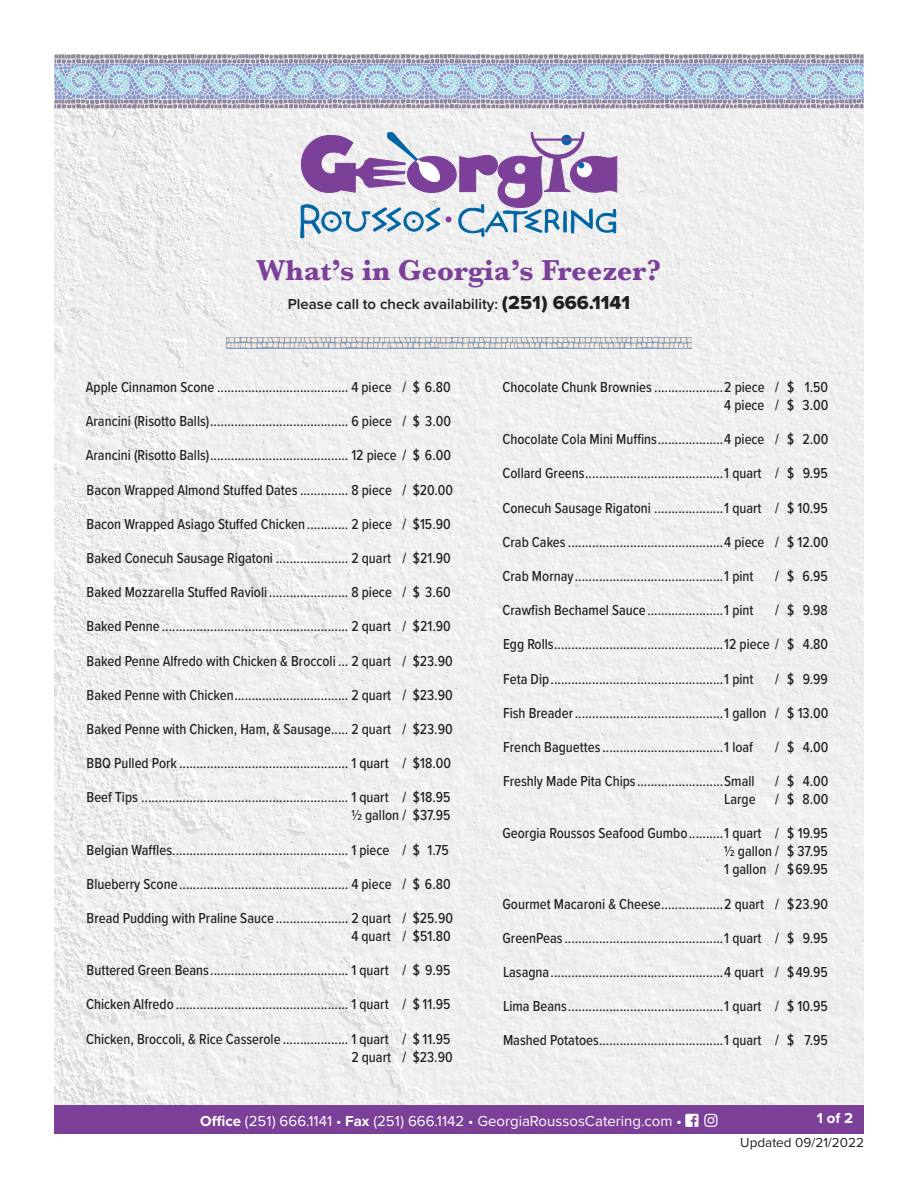
<style>
.page{position:relative;width:918px;height:1188px;background:#fff}
.page>*{position:absolute;margin:0;border:0;box-sizing:border-box;transform-origin:0 0}
.t1{font:700 30px "Baskerville";color:#7c4099}
.menu_list{font:500 15px/18px "Proxima Nova Cond";color:#231f20;text-align:right}
.t2{font:15px "Proxima Nova";color:#fff}
.body_-_bullets{font:600 15px "Proxima Nova";color:#231f20}
.t3{font:700 15px "Proxima Nova";color:#fff}
.t4{font:13.5px "Proxima Nova";color:#231f20}
.s1{font-family:"Proxima Nova Extrabld";font-weight:400;font-size:19.5px}
.s2{font-weight:700}
.s3{font-weight:600}
</style>
<div class="page">
<img style="left:54px;top:108px;width:810px;height:998px">
<div style="left:54px;top:1106px;width:810px;height:28px;background:#7c4099"></div>
<svg style="left:54px;top:54px;width:810px;height:54px;background:#afbdd2"></svg>
<svg style="left:300px;top:131px;width:318px;height:107px"></svg>
<svg style="left:226px;top:337px;width:466px;height:12px"></svg>
<svg style="left:227px;top:338px;width:465px;height:10px;background:#cececf"></svg>
<p class="t1" style="left:257px;top:249px;width:406px">What’s in Georgia’s Freezer?</p>
<p class="body_-_bullets" style="left:288px;top:293px;width:344px">Please call to check availability: <span class="s1">(251) 666.1141</span></p>
<p class="menu_list" style="left:86px;top:378px;width:366px">Apple Cinnamon Scone ...................................... 4 piece / $ 6.80</p>
<p class="menu_list" style="left:86px;top:412px;width:367px">Arancini (Risotto Balls)........................................ 6 piece / $ 3.00</p>
<p class="menu_list" style="left:86px;top:446px;width:367px">Arancini (Risotto Balls)........................................ 12 piece / $ 6.00</p>
<p class="menu_list" style="left:87px;top:480px;width:368px">Bacon Wrapped Almond Stuffed Dates .............. 8 piece / $20.00</p>
<p class="menu_list" style="left:87px;top:514px;width:366px">Bacon Wrapped Asiago Stuffed Chicken............ 2 piece / $15.90</p>
<p class="menu_list" style="left:87px;top:549px;width:366px">Baked Conecuh Sausage Rigatoni ..................... 2 quart / $21.90</p>
<p class="menu_list" style="left:87px;top:583px;width:366px">Baked Mozzarella Stuffed Ravioli ....................... 8 piece / $ 3.60</p>
<p class="menu_list" style="left:87px;top:617px;width:366px">Baked Penne ...................................................... 2 quart / $21.90</p>
<p class="menu_list" style="left:87px;top:651px;width:368px">Baked Penne Alfredo with Chicken &amp; Broccoli ... 2 quart / $23.90</p>
<p class="menu_list" style="left:87px;top:685px;width:368px">Baked Penne with Chicken................................. 2 quart / $23.90</p>
<p class="menu_list" style="left:87px;top:720px;width:368px">Baked Penne with Chicken, Ham, &amp; Sausage..... 2 quart / $23.90</p>
<p class="menu_list" style="left:87px;top:754px;width:366px">BBQ Pulled Pork ................................................. 1 quart / $18.00</p>
<p class="menu_list" style="left:87px;top:788px;width:365px">Beef Tips ............................................................ 1 quart / $18.95 ½ gallon / $37.95</p>
<p class="menu_list" style="left:87px;top:840px;width:364px">Belgian Waffles................................................... 1 piece / $ 1.75</p>
<p class="menu_list" style="left:87px;top:874px;width:366px">Blueberry Scone................................................. 4 piece / $ 6.80</p>
<p class="menu_list" style="left:87px;top:909px;width:368px">Bread Pudding with Praline Sauce ..................... 2 quart / $25.90<br>4 quart / $51.80</p>
<p class="menu_list" style="left:87px;top:961px;width:365px">Buttered Green Beans........................................ 1 quart / $ 9.95</p>
<p class="menu_list" style="left:86px;top:995px;width:366px">Chicken Alfredo .................................................. 1 quart / $ 11.95</p>
<p class="menu_list" style="left:86px;top:1029px;width:368px">Chicken, Broccoli, &amp; Rice Casserole ................... 1 quart / $ 11.95<br>2 quart / $23.90</p>
<p class="menu_list" style="left:503px;top:378px;width:327px">Chocolate Chunk Brownies ....................2 piece / $ 1.50<br>4 piece / $ 3.00</p>
<p class="menu_list" style="left:503px;top:430px;width:327px">Chocolate Cola Mini Muffins...................4 piece / $ 2.00</p>
<p class="menu_list" style="left:503px;top:464px;width:327px">Collard Greens........................................1 quart / $ 9.95</p>
<p class="menu_list" style="left:503px;top:498px;width:327px">Conecuh Sausage Rigatoni ....................1 quart / $ 10.95</p>
<p class="menu_list" style="left:503px;top:532px;width:327px">Crab Cakes.............................................4 piece / $ 12.00</p>
<p class="menu_list" style="left:503px;top:567px;width:252px">Crab Mornay...........................................1 pint</p>
<p class="menu_list" style="left:775px;top:567px;width:54px">/ $ 6.95</p>
<p class="menu_list" style="left:503px;top:601px;width:252px">Crawfish Bechamel Sauce......................1 pint</p>
<p class="menu_list" style="left:775px;top:601px;width:54px">/ $ 9.98</p>
<p class="menu_list" style="left:503px;top:635px;width:327px">Egg Rolls.................................................12 piece / $ 4.80</p>
<p class="menu_list" style="left:503px;top:669px;width:252px">Feta Dip..................................................1 pint</p>
<p class="menu_list" style="left:775px;top:669px;width:54px">/ $ 9.99</p>
<p class="menu_list" style="left:503px;top:703px;width:327px">Fish Breader...........................................1 gallon / $ 13.00</p>
<p class="menu_list" style="left:503px;top:738px;width:252px">French Baguettes...................................1 loaf</p>
<p class="menu_list" style="left:775px;top:738px;width:55px">/ $ 4.00</p>
<p class="menu_list" style="left:503px;top:772px;width:253px">Freshly Made Pita Chips.........................Small</p>
<p class="menu_list" style="left:775px;top:772px;width:55px">/ $ 4.00</p>
<p class="menu_list" style="left:724px;top:790px;width:33px">Large</p>
<p class="menu_list" style="left:775px;top:790px;width:55px">/ $ 8.00</p>
<p class="menu_list" style="left:724px;top:824px;width:105px;text-align:justify;text-indent:-222px">Georgia Roussos Seafood Gumbo..........1 quart / $ 19.95<br>1/2 gallon / $ 37.95<br>1 gallon / $69.95</p>
<p class="menu_list" style="left:503px;top:894px;width:327px">Gourmet Macaroni &amp; Cheese..................2 quart / $23.90</p>
<p class="menu_list" style="left:503px;top:928px;width:327px">GreenPeas..............................................1 quart / $ 9.95</p>
<p class="menu_list" style="left:503px;top:963px;width:326px">Lasagna..................................................4 quart / $49.95</p>
<p class="menu_list" style="left:503px;top:997px;width:326px">Lima Beans.............................................1 quart / $ 10.95</p>
<p class="menu_list" style="left:503px;top:1031px;width:326px">Mashed Potatoes....................................1 quart / $ 7.95</p>
<p class="t2" style="left:200px;top:1110px;width:519px"><span class="s2">Office</span> (251) 666.1141 • <span class="s2">Fax</span> (251) 666.1142 • GeorgiaRoussosCatering.com <span class="s3">•</span> □□▲❑◆ ■▲▼</p>
<p class="t3" style="left:817px;top:1107px;width:38px">1 of 2</p>
<p class="t4" style="left:740px;top:1132px;width:125px">Updated 09/21/2022</p>
</div>
